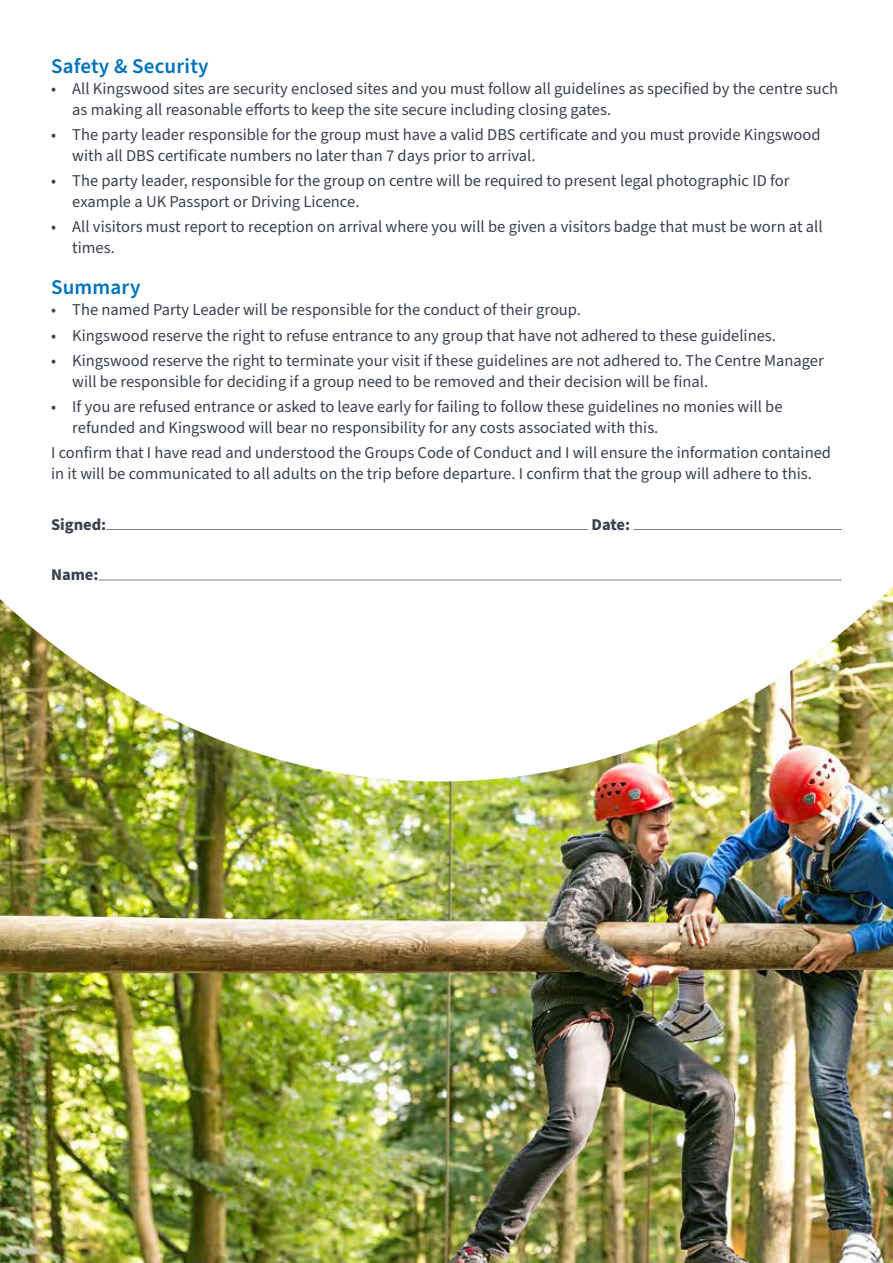
<style>
.page{position:relative;width:893px;height:1263px;background:#fff}
.page>*{position:absolute;margin:0;border:0;box-sizing:border-box;transform-origin:0 0}
.t1{font:600 21px "Source Sans Pro";letter-spacing:.01em;color:#0072bc}
.t2{font:16.5px/21px "Source Sans Pro";color:#3a414f}
.t3{font:700 16.5px "Source Sans Pro";color:#3a414f}
</style>
<div class="page">
<img style="left:0;top:586px;width:893px;height:677px">
<p class="t1" style="left:51px;top:52px;width:159px">Safety &amp; Security</p>
<p class="t2" style="left:72px;top:78px;width:767px;text-indent:-21px">• All Kingswood sites are security enclosed sites and you must follow all guidelines as specified by the centre such as making all reasonable efforts to keep the site secure including closing gates.</p>
<p class="t2" style="left:72px;top:124px;width:750px;text-indent:-21px">• The party leader responsible for the group must have a valid DBS certificate and you must provide Kingswood with all DBS certificate numbers no later than 7 days prior to arrival.</p>
<p class="t2" style="left:72px;top:171px;width:719px;text-indent:-21px">• The party leader, responsible for the group on centre will be required to present legal photographic ID for example a UK Passport or Driving Licence.</p>
<p class="t2" style="left:72px;top:217px;width:752px;text-indent:-21px">• All visitors must report to reception on arrival where you will be given a visitors badge that must be worn at all times.</p>
<p class="t1" style="left:51px;top:273px;width:91px">Summary</p>
<p class="t2" style="left:51px;top:300px;width:531px">• The named Party Leader will be responsible for the conduct of their group.</p>
<p class="t2" style="left:51px;top:325px;width:726px">• Kingswood reserve the right to refuse entrance to any group that have not adhered to these guidelines.</p>
<p class="t2" style="left:72px;top:350px;width:753px;text-indent:-21px">• Kingswood reserve the right to terminate your visit if these guidelines are not adhered to. The Centre Manager will be responsible for deciding if a group need to be removed and their decision will be final.</p>
<p class="t2" style="left:72px;top:397px;width:712px;text-indent:-21px">• If you are refused entrance or asked to leave early for failing to follow these guidelines no monies will be refunded and Kingswood will bear no responsibility for any costs associated with this.</p>
<p class="t2" style="left:51px;top:443px;width:781px">I confirm that I have read and understood the Groups Code of Conduct and I will ensure the information contained in it will be communicated to all adults on the trip before departure. I confirm that the group will adhere to this.</p>
<p class="t3" style="left:51px;top:513px;width:57px">Signed:</p>
<p class="t3" style="left:591px;top:513px;width:40px">Date:</p>
<p class="t3" style="left:51px;top:564px;width:49px">Name:</p>
</div>
